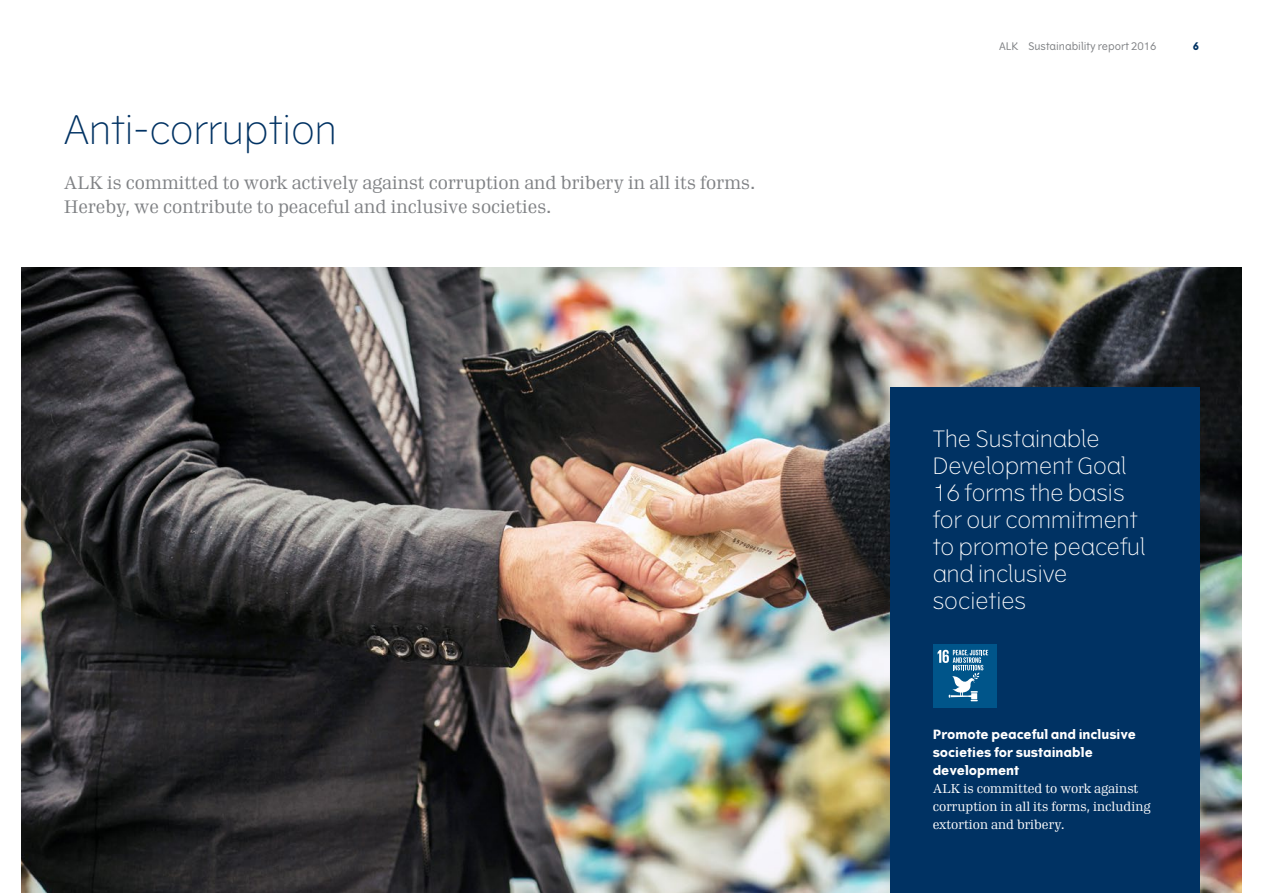
<style>
.page{position:relative;width:1263px;height:893px;background:#fff}
.page>*{position:absolute;margin:0;border:0;box-sizing:border-box;transform-origin:0 0}
.t1{font:300 39px "Vertigo";color:#003263}
.t2{font:300 22.5px/27px "Vertigo";color:#fff}
.t3{font:18px/24px "Seven Serif";color:#808285}
.t4{font:12.75px/18px "Seven Serif";color:#fff}
.t5{font:700 12.75px/18px "Vertigo";color:#fff}
.t6{font:10.5px "Vertigo";color:#808285}
.t7{font:700 10.5px "Vertigo";color:#003263}
</style>
<div class="page">
<img style="left:21px;top:268px;width:1221px;height:625px">
<div style="left:890px;top:388px;width:309px;height:505px;background:#003263"></div>
<div style="left:933px;top:645px;width:63px;height:63px;background:#00558a"></div>
<svg style="left:937px;top:650px;width:51px;height:51px"></svg>
<h1 class="t1" style="left:64px;top:107px;width:275px">Anti-corruption</h1>
<p class="t3" style="left:64px;top:171px;width:693px">ALK is committed to work actively against corruption and bribery in all its forms.<br>Hereby, we contribute to peaceful and inclusive societies.</p>
<p class="t6" style="left:999px;top:41px;width:159px">ALK Sustainability report 2016</p>
<p class="t7" style="left:1193px;top:40px;width:8px">6</p>
<p class="t2" style="left:933px;top:425px;width:214px">The Sustainable<br>Development Goal<br>16 forms the basis for our commitment to promote peaceful and inclusive societies</p>
<p class="t5" style="left:933px;top:725px;width:205px">Promote peaceful and inclusive societies for sustainable development</p>
<p class="t4" style="left:933px;top:779px;width:219px">ALK is committed to work against corruption in all its forms, including extortion and bribery.</p>
</div>
